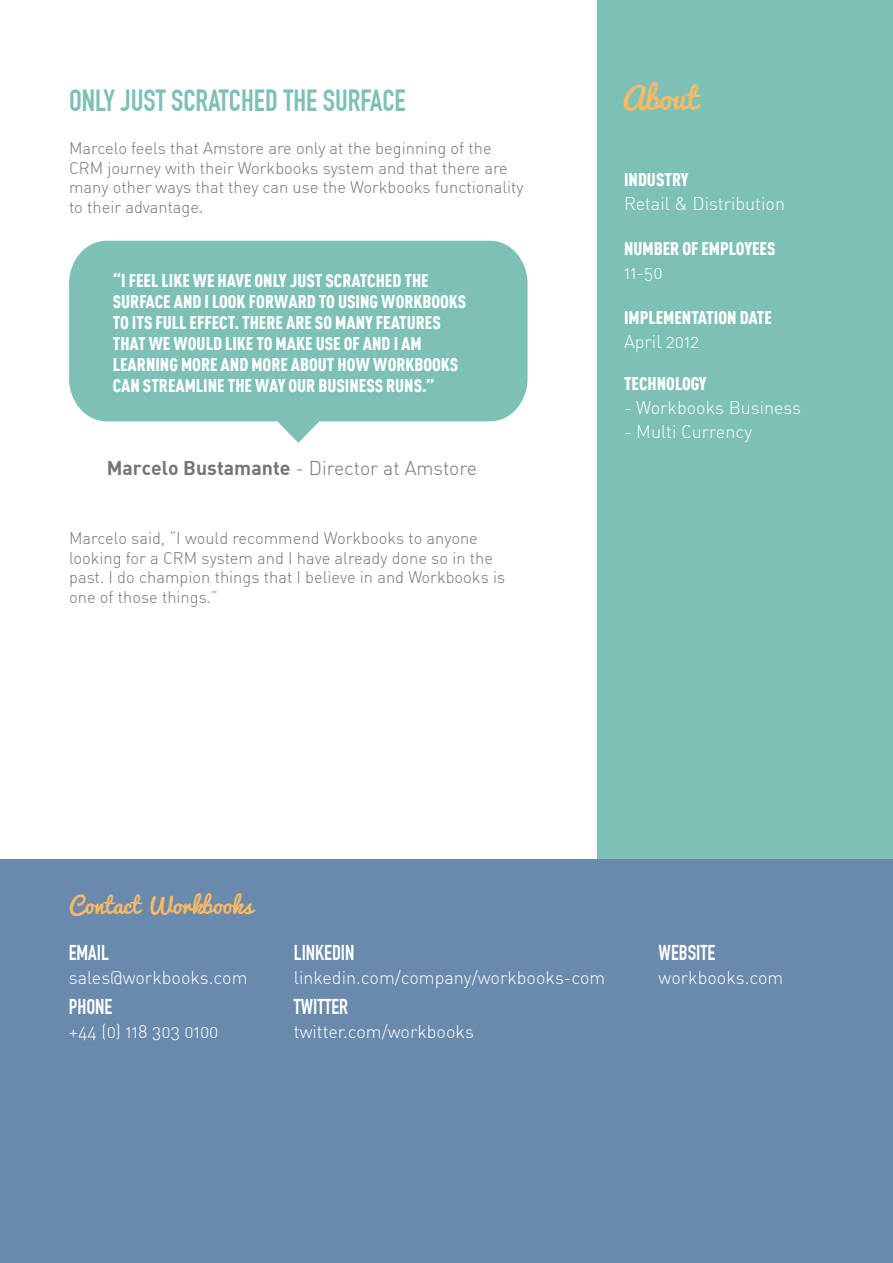
<style>
.page{position:relative;width:893px;height:1263px;background:#fff}
.page>*{position:absolute;margin:0;border:0;box-sizing:border-box;transform-origin:0 0}
.t1{font:700 30px "DIN Condensed";color:#7dc0b6}
.t2{font:30px "Pacifico";color:#fcba63}
.t3{font:22.5px "Pacifico";color:#fcba63}
.t4{font:700 21px "DIN Condensed";color:#fff}
.t5{font:19.5px "DIN Light Alternate";color:#767576}
.t6{font:900 18px/21px "DIN Cond";color:#fff}
.t7{font:18px "DIN Light Alternate";color:#fff}
.t8{font:16.5px/19.5px "DIN Light Alternate";color:#767576}
.s1{font-family:"DIN Bold"}
</style>
<div class="page">
<div style="left:597px;top:0;width:296px;height:1263px;background:#7dc0b6"></div>
<div style="left:0;top:859px;width:893px;height:404px;background:#6a8aad"></div>
<svg style="left:69px;top:241px;width:459px;height:202px;background:#8cc7be"></svg>
<h1 class="t1" style="left:69px;top:83px;width:338px">ONLY JUST SCRATCHED THE SURFACE</h1>
<h1 class="t2" style="left:622px;top:83px;width:78px">About</h1>
<p class="t8" style="left:69px;top:138px;width:456px">Marcelo feels that Amstore are only at the beginning of the CRM journey with their Workbooks system and that there are many other ways that they can use the Workbooks functionality to their advantage.</p>
<p class="t6" style="left:624px;top:168px;width:66px">INDUSTRY</p>
<p class="t7" style="left:624px;top:192px;width:163px">Retail &amp; Distribution</p>
<p class="t6" style="left:624px;top:237px;width:153px">NUMBER OF EMPLOYEES</p>
<p class="t7" style="left:624px;top:261px;width:40px">11-50</p>
<p class="t6" style="left:624px;top:306px;width:149px">IMPLEMENTATION DATE</p>
<p class="t7" style="left:624px;top:330px;width:77px">April 2012</p>
<p class="t6" style="left:624px;top:372px;width:84px">TECHNOLOGY</p>
<p class="t7" style="left:624px;top:396px;width:178px">- Workbooks Business</p>
<p class="t7" style="left:624px;top:420px;width:130px">- Multi Currency</p>
<p class="t6" style="left:113px;top:269px;width:355px">“I FEEL LIKE WE HAVE ONLY JUST SCRATCHED THE SURFACE AND I LOOK FORWARD TO USING WORKBOOKS TO ITS FULL EFFECT. THERE ARE SO MANY FEATURES THAT WE WOULD LIKE TO MAKE USE OF AND I AM LEARNING MORE AND MORE ABOUT HOW WORKBOOKS CAN STREAMLINE THE WAY OUR BUSINESS RUNS.”</p>
<p class="t5" style="left:107px;top:456px;width:372px"><span class="s1">Marcelo Bustamante</span> - Director at Amstore</p>
<p class="t8" style="left:69px;top:528px;width:438px">Marcelo said, “I would recommend Workbooks to anyone looking for a CRM system and I have already done so in the past. I do champion things that I believe in and Workbooks is one of those things.”</p>
<h2 class="t3" style="left:69px;top:893px;width:185px">Contact Workbooks</h2>
<p class="t4" style="left:69px;top:940px;width:42px">EMAIL</p>
<p class="t7" style="left:69px;top:967px;width:180px">sales@workbooks.com</p>
<p class="t4" style="left:69px;top:994px;width:45px">PHONE</p>
<p class="t7" style="left:69px;top:1021px;width:151px">+44 (0) 118 303 0100</p>
<p class="t4" style="left:294px;top:940px;width:62px">LINKEDIN</p>
<p class="t7" style="left:294px;top:967px;width:313px">linkedin.com/company/workbooks-com</p>
<p class="t4" style="left:294px;top:994px;width:56px">TWITTER</p>
<p class="t7" style="left:294px;top:1021px;width:181px">twitter.com/workbooks</p>
<p class="t4" style="left:659px;top:940px;width:58px">WEBSITE</p>
<p class="t7" style="left:659px;top:967px;width:126px">workbooks.com</p>
</div>
